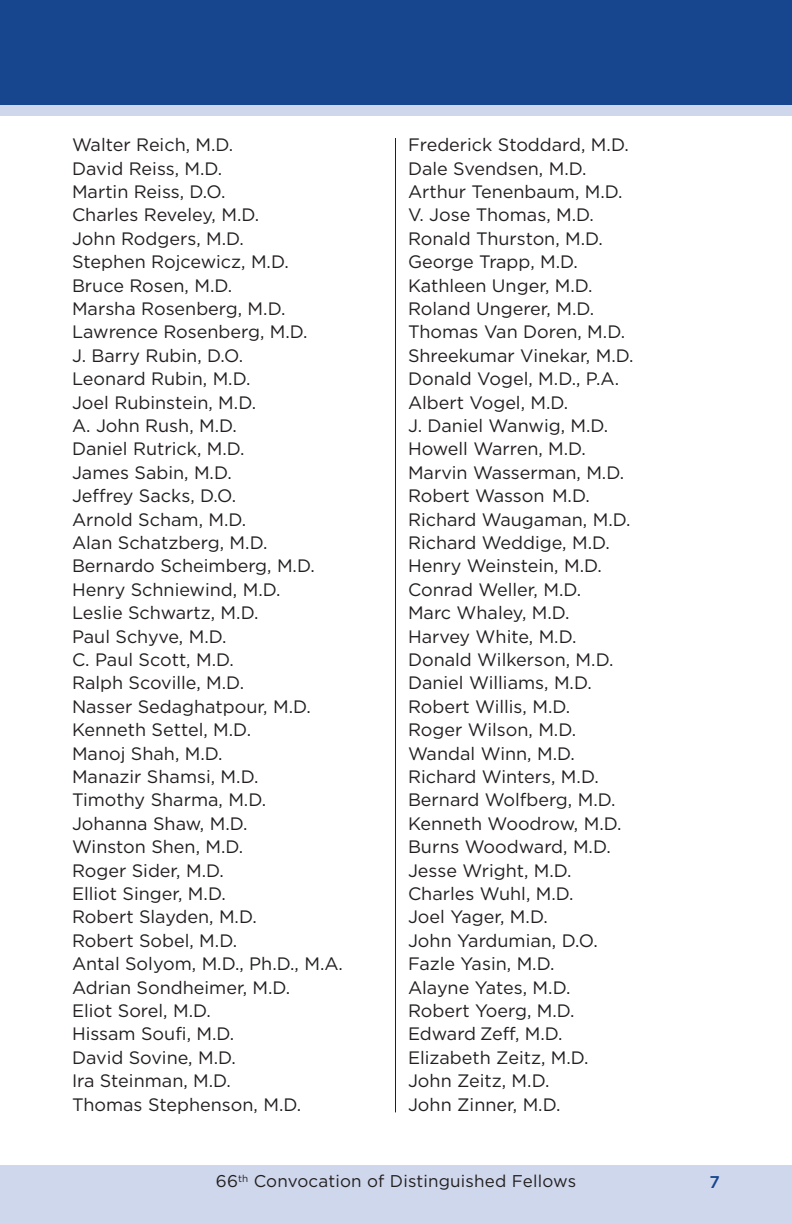
<style>
.page{position:relative;width:792px;height:1224px;background:#fff}
.page>*{position:absolute;margin:0;border:0;box-sizing:border-box;transform-origin:0 0}
._2022_Listings{font:18px "Gotham";color:#231f20}
.t1{font:17px "Gotham";letter-spacing:.01em;color:#231f20}
.t2{font:500 17px "Gotham";color:#17468e}
</style>
<div class="page">
<div style="left:0;top:0;width:792px;height:115px;background:#cfd7ec"></div>
<div style="left:0;top:0;width:792px;height:105px;background:#17468e"></div>
<div style="left:0;top:1165px;width:792px;height:59px;background:#cfd7ec"></div>
<hr style="left:395px;top:138px;width:1px;height:974px;background:#231f20">
<p class="_2022_Listings" style="left:72px;top:135px;width:163px">Walter Reich, M.D.</p>
<p class="_2022_Listings" style="left:72px;top:158px;width:152px">David Reiss, M.D.</p>
<p class="_2022_Listings" style="left:72px;top:182px;width:155px">Martin Reiss, D.O.</p>
<p class="_2022_Listings" style="left:72px;top:205px;width:189px">Charles Reveley, M.D.</p>
<p class="_2022_Listings" style="left:72px;top:228px;width:174px">John Rodgers, M.D.</p>
<p class="_2022_Listings" style="left:72px;top:252px;width:218px">Stephen Rojcewicz, M.D.</p>
<p class="_2022_Listings" style="left:72px;top:275px;width:162px">Bruce Rosen, M.D.</p>
<p class="_2022_Listings" style="left:72px;top:299px;width:215px">Marsha Rosenberg, M.D.</p>
<p class="_2022_Listings" style="left:72px;top:322px;width:237px">Lawrence Rosenberg, M.D.</p>
<p class="_2022_Listings" style="left:72px;top:345px;width:173px">J. Barry Rubin, D.O.</p>
<p class="_2022_Listings" style="left:72px;top:369px;width:180px">Leonard Rubin, M.D.</p>
<p class="_2022_Listings" style="left:72px;top:392px;width:186px">Joel Rubinstein, M.D.</p>
<p class="_2022_Listings" style="left:72px;top:416px;width:166px">A. John Rush, M.D.</p>
<p class="_2022_Listings" style="left:72px;top:439px;width:174px">Daniel Rutrick, M.D.</p>
<p class="_2022_Listings" style="left:72px;top:462px;width:161px">James Sabin, M.D.</p>
<p class="_2022_Listings" style="left:72px;top:486px;width:166px">Jeffrey Sacks, D.O.</p>
<p class="_2022_Listings" style="left:72px;top:509px;width:176px">Arnold Scham, M.D.</p>
<p class="_2022_Listings" style="left:72px;top:533px;width:197px">Alan Schatzberg, M.D.</p>
<p class="_2022_Listings" style="left:72px;top:556px;width:244px">Bernardo Scheimberg, M.D.</p>
<p class="_2022_Listings" style="left:72px;top:579px;width:210px">Henry Schniewind, M.D.</p>
<p class="_2022_Listings" style="left:72px;top:603px;width:188px">Leslie Schwartz, M.D.</p>
<p class="_2022_Listings" style="left:72px;top:626px;width:156px">Paul Schyve, M.D.</p>
<p class="_2022_Listings" style="left:72px;top:650px;width:163px">C. Paul Scott, M.D.</p>
<p class="_2022_Listings" style="left:72px;top:673px;width:174px">Ralph Scoville, M.D.</p>
<p class="_2022_Listings" style="left:72px;top:696px;width:240px">Nasser Sedaghatpour, M.D.</p>
<p class="_2022_Listings" style="left:72px;top:720px;width:181px">Kenneth Settel, M.D.</p>
<p class="_2022_Listings" style="left:72px;top:743px;width:152px">Manoj Shah, M.D.</p>
<p class="_2022_Listings" style="left:72px;top:767px;width:188px">Manazir Shamsi, M.D.</p>
<p class="_2022_Listings" style="left:72px;top:790px;width:196px">Timothy Sharma, M.D.</p>
<p class="_2022_Listings" style="left:72px;top:813px;width:177px">Johanna Shaw, M.D.</p>
<p class="_2022_Listings" style="left:72px;top:837px;width:173px">Winston Shen, M.D.</p>
<p class="_2022_Listings" style="left:72px;top:860px;width:153px">Roger Sider, M.D.</p>
<p class="_2022_Listings" style="left:72px;top:884px;width:155px">Elliot Singer, M.D.</p>
<p class="_2022_Listings" style="left:72px;top:907px;width:186px">Robert Slayden, M.D.</p>
<p class="_2022_Listings" style="left:72px;top:930px;width:167px">Robert Sobel, M.D.</p>
<p class="_2022_Listings" style="left:72px;top:954px;width:273px">Antal Solyom, M.D., Ph.D., M.A.</p>
<p class="_2022_Listings" style="left:72px;top:977px;width:220px">Adrian Sondheimer, M.D.</p>
<p class="_2022_Listings" style="left:72px;top:1001px;width:140px">Eliot Sorel, M.D.</p>
<p class="_2022_Listings" style="left:72px;top:1024px;width:164px">Hissam Soufi, M.D.</p>
<p class="_2022_Listings" style="left:72px;top:1047px;width:165px">David Sovine, M.D.</p>
<p class="_2022_Listings" style="left:72px;top:1071px;width:161px">Ira Steinman, M.D.</p>
<p class="_2022_Listings" style="left:72px;top:1094px;width:231px">Thomas Stephenson, M.D.</p>
<p class="_2022_Listings" style="left:408px;top:135px;width:222px">Frederick Stoddard, M.D.</p>
<p class="_2022_Listings" style="left:408px;top:158px;width:180px">Dale Svendsen, M.D.</p>
<p class="_2022_Listings" style="left:408px;top:182px;width:216px">Arthur Tenenbaum, M.D.</p>
<p class="_2022_Listings" style="left:408px;top:205px;width:187px">V. Jose Thomas, M.D.</p>
<p class="_2022_Listings" style="left:408px;top:228px;width:197px">Ronald Thurston, M.D.</p>
<p class="_2022_Listings" style="left:408px;top:252px;width:171px">George Trapp, M.D.</p>
<p class="_2022_Listings" style="left:408px;top:275px;width:186px">Kathleen Unger, M.D.</p>
<p class="_2022_Listings" style="left:408px;top:299px;width:188px">Roland Ungerer, M.D.</p>
<p class="_2022_Listings" style="left:408px;top:322px;width:219px">Thomas Van Doren, M.D.</p>
<p class="_2022_Listings" style="left:408px;top:345px;width:227px">Shreekumar Vinekar, M.D.</p>
<p class="_2022_Listings" style="left:408px;top:369px;width:213px">Donald Vogel, M.D., P.A.</p>
<p class="_2022_Listings" style="left:408px;top:392px;width:162px">Albert Vogel, M.D.</p>
<p class="_2022_Listings" style="left:408px;top:416px;width:202px">J. Daniel Wanwig, M.D.</p>
<p class="_2022_Listings" style="left:408px;top:439px;width:180px">Howell Warren, M.D.</p>
<p class="_2022_Listings" style="left:408px;top:462px;width:218px">Marvin Wasserman, M.D.</p>
<p class="_2022_Listings" style="left:408px;top:486px;width:183px">Robert Wasson M.D.</p>
<p class="_2022_Listings" style="left:408px;top:509px;width:224px">Richard Waugaman, M.D.</p>
<p class="_2022_Listings" style="left:408px;top:533px;width:203px">Richard Weddige, M.D.</p>
<p class="_2022_Listings" style="left:408px;top:556px;width:195px">Henry Weinstein, M.D.</p>
<p class="_2022_Listings" style="left:408px;top:579px;width:175px">Conrad Weller, M.D.</p>
<p class="_2022_Listings" style="left:408px;top:603px;width:163px">Marc Whaley, M.D.</p>
<p class="_2022_Listings" style="left:408px;top:626px;width:170px">Harvey White, M.D.</p>
<p class="_2022_Listings" style="left:408px;top:650px;width:207px">Donald Wilkerson, M.D.</p>
<p class="_2022_Listings" style="left:408px;top:673px;width:185px">Daniel Williams, M.D.</p>
<p class="_2022_Listings" style="left:408px;top:696px;width:164px">Robert Willis, M.D.</p>
<p class="_2022_Listings" style="left:408px;top:720px;width:170px">Roger Wilson, M.D.</p>
<p class="_2022_Listings" style="left:408px;top:743px;width:168px">Wandal Winn, M.D.</p>
<p class="_2022_Listings" style="left:408px;top:767px;width:192px">Richard Winters, M.D.</p>
<p class="_2022_Listings" style="left:408px;top:790px;width:209px">Bernard Wolfberg, M.D.</p>
<p class="_2022_Listings" style="left:408px;top:813px;width:215px">Kenneth Woodrow, M.D.</p>
<p class="_2022_Listings" style="left:408px;top:837px;width:204px">Burns Woodward, M.D.</p>
<p class="_2022_Listings" style="left:408px;top:860px;width:165px">Jesse Wright, M.D.</p>
<p class="_2022_Listings" style="left:408px;top:884px;width:167px">Charles Wuhl, M.D.</p>
<p class="_2022_Listings" style="left:408px;top:907px;width:141px">Joel Yager, M.D.</p>
<p class="_2022_Listings" style="left:408px;top:930px;width:191px">John Yardumian, D.O.</p>
<p class="_2022_Listings" style="left:408px;top:954px;width:148px">Fazle Yasin, M.D.</p>
<p class="_2022_Listings" style="left:408px;top:977px;width:164px">Alayne Yates, M.D.</p>
<p class="_2022_Listings" style="left:408px;top:1001px;width:168px">Robert Yoerg, M.D.</p>
<p class="_2022_Listings" style="left:408px;top:1024px;width:156px">Edward Zeff, M.D.</p>
<p class="_2022_Listings" style="left:408px;top:1047px;width:182px">Elizabeth Zeitz, M.D.</p>
<p class="_2022_Listings" style="left:408px;top:1071px;width:143px">John Zeitz, M.D.</p>
<p class="_2022_Listings" style="left:408px;top:1094px;width:154px">John Zinner, M.D.</p>
<p class="t1" style="left:216px;top:1172px;width:362px">66<sup>th</sup> Convocation of Distinguished Fellows</p>
<p class="t2" style="left:710px;top:1172px;width:12px">7</p>
</div>
